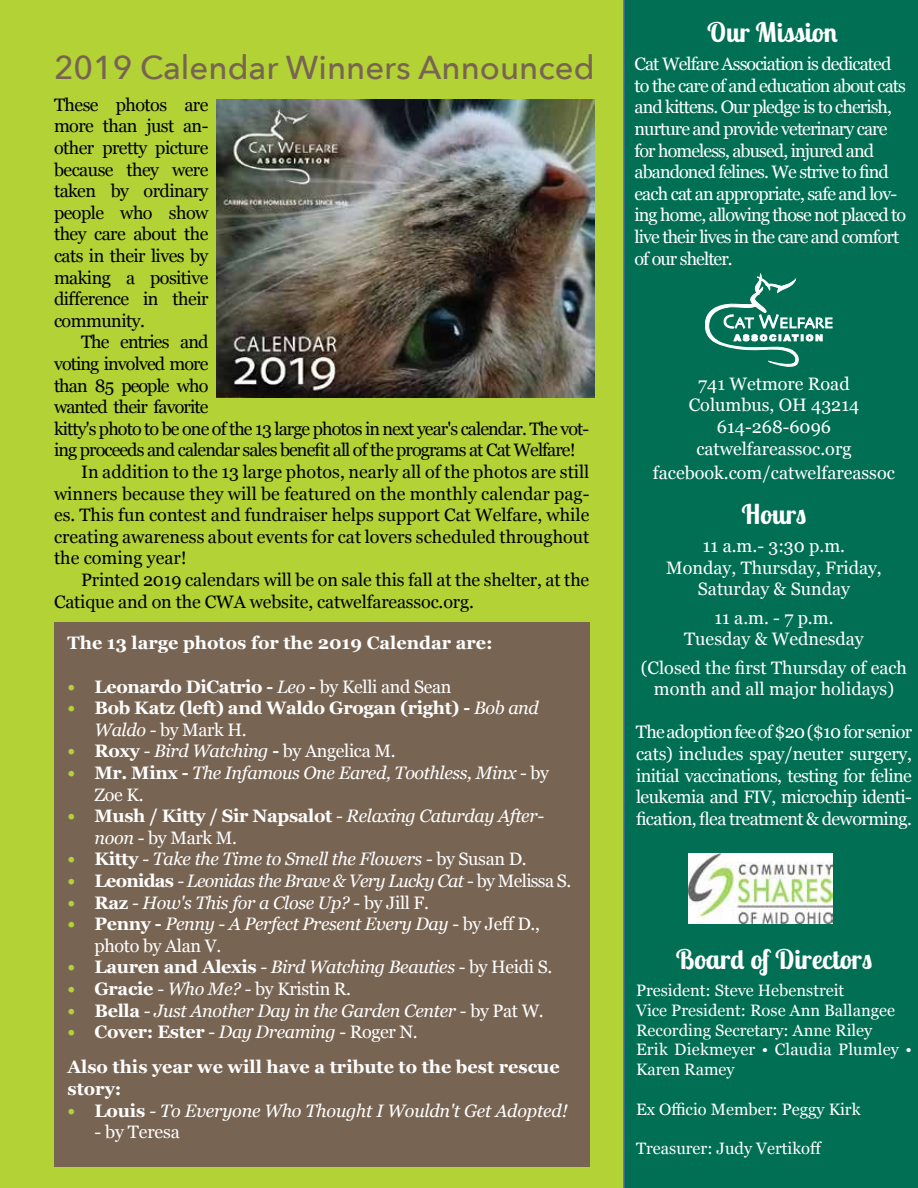
<style>
.page{position:relative;width:918px;height:1188px;background:#fff}
.page>*{position:absolute;margin:0;border:0;box-sizing:border-box;transform-origin:0 0}
.t1{font:500 33px "Avenir Next";color:#786453}
.t2{font:700 27px "Lobster Two";color:#fff}
.t3{font:18px/21.6px "Georgia";letter-spacing:-.01em;color:#000;text-align:justify}
.t4{font:18px/21.6px "Georgia";letter-spacing:-.05em;color:#fff}
.t5{font:italic 18px/21.6px "Georgia";letter-spacing:-.02em;color:#fff}
.t6{font:18px/21.6px "Georgia";color:#fff;text-align:center}
.t7{font:18px "Georgia";letter-spacing:-.05em;color:#000}
.t8{font:700 18px/35.1px "Georgia";color:#fff}
.t9{font:700 18px/21.6px "Georgia";letter-spacing:-.02em;color:#fff}
.t10{font:italic 18px "Georgia";letter-spacing:-.04em;color:#fff}
.t11{font:18px "Georgia";letter-spacing:-.02em;color:#fff}
.t12{font:18px "Georgia";letter-spacing:-.01em;color:#fff}
.t13{font:16.5px/19.8px "Georgia";color:#fff}
.s1{color:#b3d235}
.s2{font-weight:400;font-style:italic}
.s3{font-weight:400}
.s4{font-weight:700;font-style:normal;color:#b3d235}
.s5{font-weight:700;font-style:normal}
.s6{font-style:normal}
.s7{font-weight:700;color:#b3d235}
.s8{font-weight:700}
.s9{font-style:italic}
</style>
<div class="page">
<div style="left:625px;top:0;width:293px;height:1188px;background:#006f53"></div>
<img style="left:688px;top:853px;width:144px;height:70px">
<svg style="left:705px;top:274px;width:127px;height:92px"></svg>
<div style="left:0;top:0;width:625px;height:1188px;background:#b3d235"></div>
<div style="left:54px;top:622px;width:536px;height:545px;background:#786453"></div>
<img style="left:216px;top:99px;width:379px;height:299px">
<h1 class="t1" style="left:54px;top:39px;width:542px">2019 Calendar Winners Announced</h1>
<p class="t3" style="left:54px;top:93px;width:156px">These photos are more than just an&shy;other pretty picture because they were taken by ordinary people who show they care about the cats in their lives by making a positive difference in their community.</p>
<p class="t7" style="left:81px;top:329px;width:129px">The entries and</p>
<p class="t7" style="left:54px;top:351px;width:156px">voting involved more</p>
<p class="t7" style="left:54px;top:372px;width:156px">than 85 people who</p>
<p class="t7" style="left:54px;top:394px;width:156px">wanted their favorite</p>
<p class="t7" style="left:54px;top:415px;width:537px">kitty's photo to be one of the 13 large photos in next year's calendar. The vot-</p>
<p class="t7" style="left:54px;top:437px;width:523px">ing proceeds and calendar sales benefit all of the programs at Cat Welfare!</p>
<p class="t3" style="left:81px;top:460px;width:510px">In addition to the 13 large photos, nearly all of the photos are still</p>
<p class="t3" style="left:54px;top:482px;width:537px">winners because they will be featured on the monthly calendar pag-</p>
<p class="t3" style="left:54px;top:503px;width:537px">es. This fun contest and fundraiser helps support Cat Welfare, while</p>
<p class="t3" style="left:54px;top:525px;width:537px">creating awareness about events for cat lovers scheduled throughout</p>
<p class="t3" style="left:54px;top:547px;width:134px">the coming year!</p>
<p class="t3" style="left:81px;top:568px;width:510px">Printed 2019 calendars will be on sale this fall at the shelter, at the</p>
<p class="t3" style="left:54px;top:590px;width:421px">Catique and on the CWA website, catwelfareassoc.org.</p>
<p class="t8" style="left:68px;top:625px;width:427px">The 13 large photos for the 2019 Calendar are:</p>
<p class="t9" style="left:68px;top:675px;width:385px"><span class="s1">•</span> Leonardo DiCatrio - <span class="s2">Leo</span> - <span class="s3">by Kelli and Sean</span></p>
<p class="t9" style="left:94px;top:696px;width:446px;text-indent:-27px"><span class="s1">•</span> Bob Katz (left) and Waldo Grogan (right) - <span class="s2">Bob and<br>Waldo -</span> <span class="s3">by Mark H.</span></p>
<p class="t5" style="left:68px;top:740px;width:330px"><span class="s4">•</span> <span class="s5">Roxy</span> - Bird Watching <span class="s5">-</span> <span class="s6">by Angelica M.</span></p>
<p class="t5" style="left:94px;top:761px;width:456px;text-indent:-27px"><span class="s4">•</span> <span class="s5">Mr. Minx -</span> The Infamous One Eared, Toothless, Minx <span class="s6">- by<br>Zoe K.</span></p>
<p class="t5" style="left:94px;top:805px;width:451px;text-indent:-27px"><span class="s4">•</span> <span class="s5">Mush / Kitty / Sir Napsalot</span> - Relaxing Caturday After&shy;noon <span class="s6">- by Mark M.</span></p>
<p class="t5" style="left:68px;top:848px;width:461px"><span class="s4">•</span> <span class="s5">Kitty</span> - Take the Time to Smell the Flowers <span class="s6">- by Susan D.</span></p>
<p class="t10" style="left:68px;top:868px;width:505px"><span class="s4">•</span> <span class="s5">Leonidas</span> - Leonidas the Brave &amp; Very Lucky Cat <span class="s6">- by Melissa S.</span></p>
<p class="t5" style="left:68px;top:891px;width:363px"><span class="s4">•</span> <span class="s5">Raz</span> - How's This for a Close Up? <span class="s6">- by Jill F.</span></p>
<p class="t5" style="left:94px;top:913px;width:447px;text-indent:-27px"><span class="s4">•</span> <span class="s5">Penny -</span> Penny - A Perfect Present Every Day <span class="s6">- by Jeff D., photo by Alan V.</span></p>
<p class="t5" style="left:68px;top:956px;width:486px"><span class="s4">•</span> <span class="s5">Lauren and Alexis</span> - Bird Watching Beauties <span class="s6">- by Heidi S.</span></p>
<p class="t11" style="left:68px;top:976px;width:285px"><span class="s7">•</span> <span class="s8">Gracie</span> <span class="s9">- Who Me?</span> - by Kristin R.</p>
<p class="t5" style="left:68px;top:999px;width:478px"><span class="s4">•</span> <span class="s5">Bella</span> - Just Another Day in the Garden Center <span class="s6">- by Pat W.</span></p>
<p class="t8" style="left:68px;top:1014px;width:494px"><span class="s1">•</span> Cover: Ester <span class="s3">-</span> <span class="s2">Day Dreaming</span> <span class="s3">- Roger N.<br></span>Also this year we will have a tribute to the best rescue</p>
<p class="t8" style="left:68px;top:1070px;width:55px">story:</p>
<p class="t5" style="left:68px;top:1099px;width:502px"><span class="s4">•</span> <span class="s5">Louis</span> - To Everyone Who Thought I Wouldn't Get Adopted!</p>
<p class="t12" style="left:94px;top:1119px;width:87px">- by Teresa</p>
<h2 class="t2" style="left:707px;top:15px;width:132px">Our Mission</h2>
<p class="t4" style="left:634px;top:52px;width:273px">Cat Welfare Association is dedicated to the care of and education about cats and kittens. Our pledge is to cherish, nurture and provide veterinary care for homeless, abused, injured and abandoned felines. We strive to find each cat an appropriate, safe and lov&shy;ing home, allowing those not placed to live their lives in the care and comfort of our shelter.</p>
<p class="t6" style="left:689px;top:372px;width:172px">741 Wetmore Road<br>Columbus, OH 43214<br>614-268-6096 catwelfareassoc.org</p>
<p class="t6" style="left:653px;top:462px;width:244px">facebook.com/catwelfareassoc</p>
<h2 class="t2" style="left:742px;top:497px;width:66px">Hours</h2>
<p class="t6" style="left:666px;top:534px;width:217px">11 a.m.- 3:30 p.m.<br>Monday, Thursday, Friday,<br>Saturday &amp; Sunday</p>
<p class="t6" style="left:684px;top:606px;width:181px">11 a.m. - 7 p.m.<br>Tuesday &amp; Wednesday</p>
<p class="t6" style="left:641px;top:656px;width:268px">(Closed the first Thursday of each month and all major holidays)</p>
<p class="t4" style="left:636px;top:721px;width:278px;text-align:justify">The adoption fee of $20 ($10 for senior cats) includes spay/neuter surgery, initial vaccinations, testing for feline leukemia and FIV, microchip identi&shy;fication, flea treatment &amp; deworming.</p>
<h2 class="t2" style="left:676px;top:942px;width:198px">Board of Directors</h2>
<p class="t13" style="left:636px;top:980px;width:277px">President: Steve Hebenstreit<br>Vice President: Rose Ann Ballangee<br>Recording Secretary: Anne Riley<br>Erik Diekmeyer • Claudia Plumley •<br>Karen Ramey</p>
<p class="t13" style="left:636px;top:1098px;width:226px">Ex Officio Member: Peggy Kirk</p>
<p class="t13" style="left:636px;top:1138px;width:187px">Treasurer: Judy Vertikoff</p>
</div>
